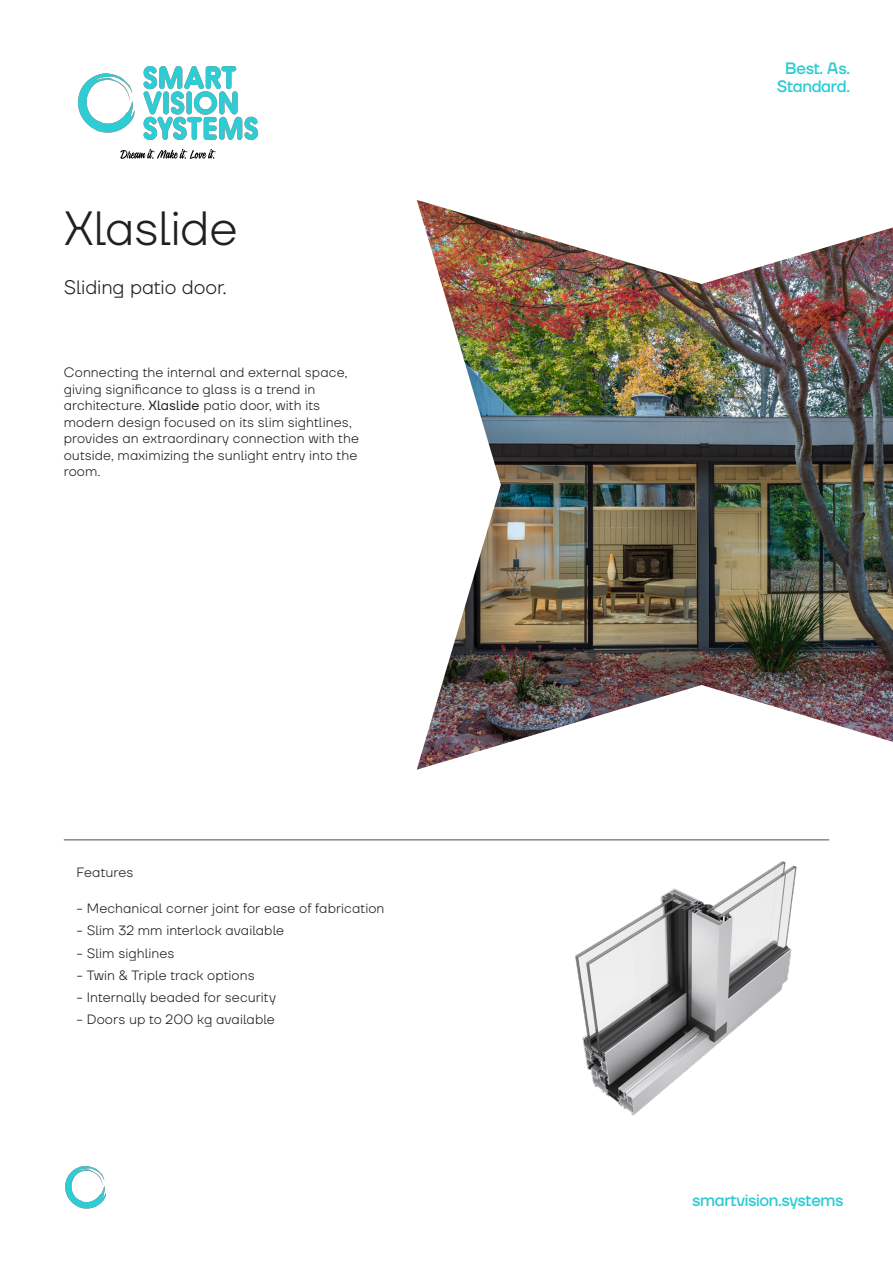
<style>
.page{position:relative;width:893px;height:1263px;background:#fff}
.page>*{position:absolute;margin:0;border:0;box-sizing:border-box;transform-origin:0 0}
.t1{font:300 48px "TT Firs Neue";letter-spacing:-.01em;color:#231f20}
.t2{font:300 19.5px "TT Firs Neue";letter-spacing:-.005em;color:#231f20}
.t3{font:500 16.5px/18.6px "TT Firs Neue Trl";letter-spacing:-.02em;color:#2dccd3;text-align:center}
.t4{font:300 13.5px/16.5px "TT Firs Neue";letter-spacing:.005em;color:#231f20}
.s1{font-weight:400}
.s2{font-family:"Raleway";font-weight:400}
</style>
<div class="page">
<hr style="left:64px;top:839px;width:765px;height:1px;background:#5c6167">
<img style="left:417px;top:200px;width:476px;height:570px">
<img style="left:575px;top:861px;width:222px;height:255px">
<img style="left:78px;top:66px;width:180px;height:93px">
<img style="left:65px;top:1166px;width:41px;height:43px">
<h1 class="t1" style="left:64px;top:196px;width:175px">Xlaslide</h1>
<h2 class="t2" style="left:64px;top:274px;width:164px">Sliding patio door.</h2>
<p class="t4" style="left:64px;top:364px;width:297px">Connecting the internal and external space, giving significance to glass is a trend in architecture. <span class="s1">Xlaslide</span> patio door, with its modern design focused on its slim sightlines, provides an extraordinary connection with the outside, maximizing the sunlight entry into the room.</p>
<p class="t4" style="left:77px;top:864px;width:58px">Features</p>
<p class="t4" style="left:77px;top:900px;width:309px">- Mechanical corner joint for ease of fabrication</p>
<p class="t4" style="left:77px;top:922px;width:209px">- Slim 32 mm interlock available</p>
<p class="t4" style="left:77px;top:944px;width:99px">- Slim sighlines</p>
<p class="t4" style="left:77px;top:966px;width:180px">- Twin <span class="s2">&amp;</span> Triple track options</p>
<p class="t4" style="left:77px;top:989px;width:201px">- Internally beaded for security</p>
<p class="t4" style="left:77px;top:1011px;width:200px">- Doors up to 200 kg available</p>
<p class="t3" style="left:777px;top:58px;width:75px">Best. As.<br>Standard.</p>
<p class="t3" style="left:692px;top:1190px;width:153px">smartvision.systems</p>
</div>
